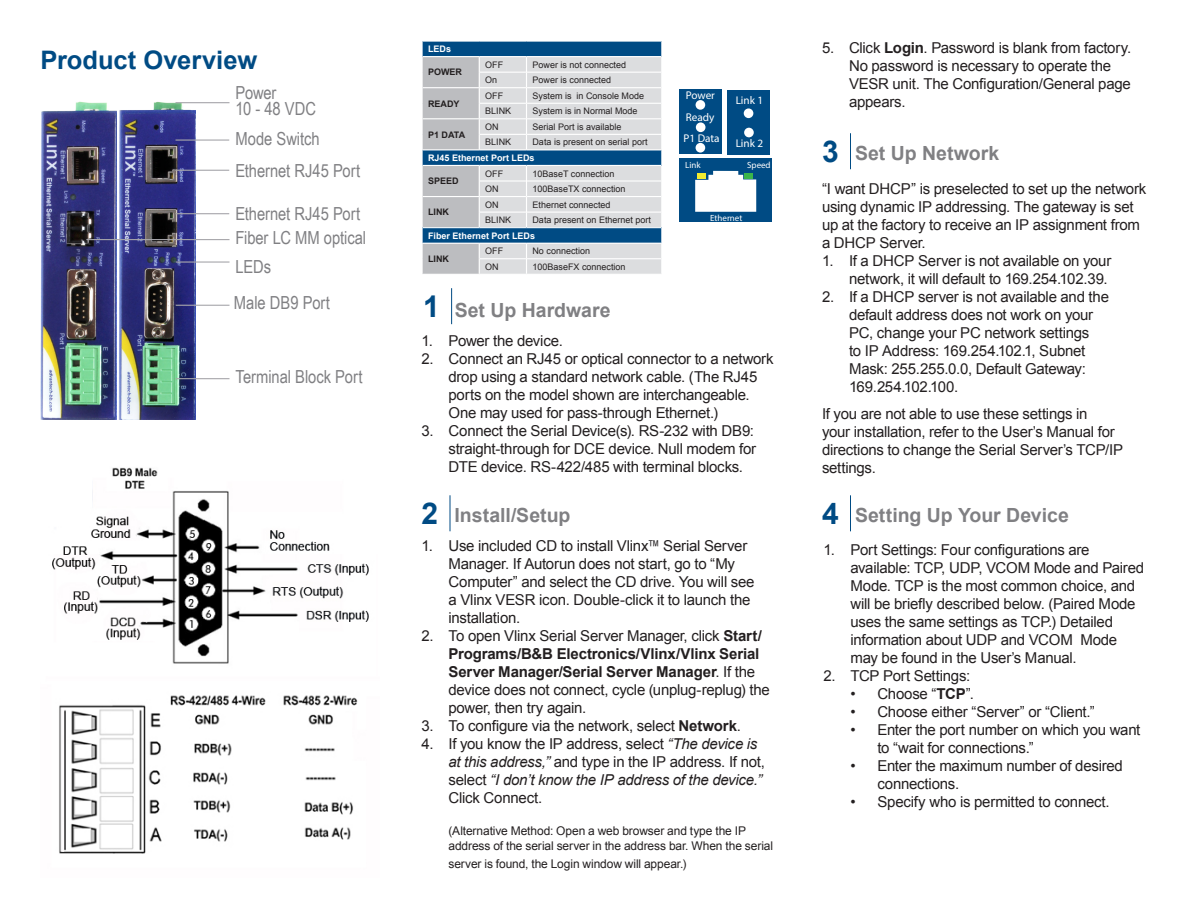
<style>
.page{position:relative;width:1188px;height:918px;background:#fff}
.page>*{position:absolute;margin:0;border:0;box-sizing:border-box;transform-origin:0 0}
.t1{font:700 30px "Arial";color:#004b84}
.t2{font:700 25.5px "Arial";color:#004b84}
.t3{font:700 19.5px "Arial";color:#808083}
.t4{font:18px "Arial Narrow";letter-spacing:-.005em;color:#808083}
.t5{font:15px/18px "Arial";letter-spacing:-.015em;color:#231f20}
.t6{font:12px/14.4px "Arial";letter-spacing:-.01em;color:#231f20}
.t7{font:11.25px/21.3px "Myriad Pro";color:#fff}
.t8{font:9px "Arial";color:#231f20}
.t9{font:700 9px "Arial";color:#fff}
.t10{font:700 9px "Arial";color:#231f20}
.t11{font:9px "Myriad Pro";color:#fff}
.s1{font-weight:700}
.s2{font-family:"Arial Narrow"}
.s3{font-style:italic}
</style>
<div class="page">
<hr style="left:451px;top:288px;width:1px;height:36px;background:#004b84">
<hr style="left:450px;top:495px;width:1px;height:36px;background:#004b84">
<hr style="left:850px;top:133px;width:1px;height:36px;background:#004b84">
<hr style="left:850px;top:495px;width:1px;height:36px;background:#004b84">
<svg style="left:422px;top:42px;width:240px;height:232px;background:#b0beca"></svg>
<hr style="left:423px;top:196px;width:56px;height:1px;background:#fff">
<hr style="left:423px;top:227px;width:56px;height:1px;background:#fff">
<img style="left:52px;top:467px;width:317px;height:197px">
<img style="left:59px;top:695px;width:299px;height:159px">
<img style="left:119px;top:102px;width:76px;height:317px">
<hr style="left:176px;top:102px;width:54px;height:1px;background:#a7a6ab">
<hr style="left:176px;top:170px;width:53px;height:1px;background:#a7a6ab">
<hr style="left:176px;top:140px;width:53px;height:1px;background:#a7a6ab">
<hr style="left:176px;top:305px;width:54px;height:1px;background:#a7a6ab">
<hr style="left:176px;top:378px;width:54px;height:1px;background:#a7a6ab">
<img style="left:40px;top:101px;width:77px;height:318px">
<hr style="left:176px;top:213px;width:53px;height:1px;background:#a7a6ab">
<hr style="left:176px;top:261px;width:54px;height:2px;background:#a7a6ab">
<hr style="left:86px;top:239px;width:144px;height:1px;background:#a7a6ab">
<div style="left:679px;top:159px;width:93px;height:63px;background:#004b84"></div>
<div style="left:727px;top:90px;width:43px;height:64px;background:#004b84"></div>
<div style="left:679px;top:89px;width:43px;height:65px;background:#004b84"></div>
<div style="left:744px;top:108px;width:9px;height:10px;background:#fff;border-radius:50%"></div>
<div style="left:744px;top:128px;width:10px;height:9px;background:#fff;border-radius:50%"></div>
<svg style="left:695px;top:171px;width:61px;height:41px;background:#e8f0ed"></svg>
<div style="left:696px;top:100px;width:9px;height:10px;background:#fff;border-radius:50%"></div>
<div style="left:696px;top:143px;width:9px;height:10px;background:#fff;border-radius:50%"></div>
<div style="left:696px;top:122px;width:9px;height:10px;background:#fff;border-radius:50%"></div>
<p class="t2" style="left:41px;top:44px;width:218px">Product Overview</p>
<p class="t4" style="left:235px;top:79px;width:43px">Power</p>
<p class="t4" style="left:235px;top:96px;width:82px">10 - 48 VDC</p>
<p class="t4" style="left:235px;top:126px;width:86px">Mode Switch</p>
<p class="t4" style="left:235px;top:158px;width:126px">Ethernet RJ45 Port</p>
<p class="t4" style="left:235px;top:200px;width:126px">Ethernet RJ45 Port</p>
<p class="t4" style="left:235px;top:225px;width:132px">Fiber LC MM optical</p>
<p class="t4" style="left:235px;top:253px;width:37px">LEDs</p>
<p class="t4" style="left:234px;top:290px;width:98px">Male DB9 Port</p>
<p class="t4" style="left:235px;top:364px;width:129px">Terminal Block Port</p>
<p class="t9" style="left:428px;top:43px;width:25px">LEDs</p>
<p class="t10" style="left:428px;top:66px;width:36px">POWER</p>
<p class="t10" style="left:428px;top:97px;width:33px">READY</p>
<p class="t8" style="left:485px;top:59px;width:19px">OFF</p>
<p class="t8" style="left:532px;top:59px;width:95px">Power is not connected</p>
<p class="t8" style="left:485px;top:74px;width:14px">On</p>
<p class="t8" style="left:532px;top:74px;width:80px">Power is connected</p>
<p class="t8" style="left:485px;top:90px;width:19px">OFF</p>
<p class="t8" style="left:532px;top:90px;width:113px">System is in Console Mode</p>
<p class="t8" style="left:485px;top:105px;width:28px">BLINK</p>
<p class="t8" style="left:532px;top:105px;width:107px">System is in Normal Mode</p>
<p class="t8" style="left:485px;top:121px;width:15px">ON</p>
<p class="t8" style="left:532px;top:121px;width:91px">Serial Port is available</p>
<p class="t8" style="left:485px;top:136px;width:28px">BLINK</p>
<p class="t8" style="left:532px;top:136px;width:117px">Data is present on serial port</p>
<p class="t9" style="left:428px;top:152px;width:108px">RJ45 Ethernet Port LEDs</p>
<p class="t10" style="left:428px;top:175px;width:32px">SPEED</p>
<p class="t10" style="left:428px;top:129px;width:39px">P1 DATA</p>
<p class="t8" style="left:485px;top:167px;width:19px">OFF</p>
<p class="t8" style="left:532px;top:167px;width:83px">10BaseT connection</p>
<p class="t8" style="left:485px;top:183px;width:15px">ON</p>
<p class="t8" style="left:532px;top:183px;width:95px">100BaseTX connection</p>
<p class="t8" style="left:485px;top:199px;width:15px">ON</p>
<p class="t8" style="left:532px;top:199px;width:80px">Ethernet connected</p>
<p class="t8" style="left:485px;top:214px;width:28px">BLINK</p>
<p class="t8" style="left:532px;top:214px;width:120px">Data present on Ethernet port</p>
<p class="t9" style="left:428px;top:230px;width:109px">Fiber Ethernet Port LEDs</p>
<p class="t10" style="left:428px;top:253px;width:22px">LINK</p>
<p class="t10" style="left:428px;top:206px;width:22px">LINK</p>
<p class="t8" style="left:485px;top:245px;width:19px">OFF</p>
<p class="t8" style="left:532px;top:245px;width:59px">No connection</p>
<p class="t8" style="left:485px;top:261px;width:15px">ON</p>
<p class="t8" style="left:532px;top:261px;width:95px">100BaseFX connection</p>
<p class="t1" style="left:423px;top:286px;width:18px">1</p>
<p class="t3" style="left:455px;top:297px;width:157px">Set Up Hardware</p>
<p class="t7" style="left:686px;top:84px;width:31px">Power</p>
<p class="t7" style="left:684px;top:106px;width:38px">Ready<br>P1 Data</p>
<p class="t7" style="left:736px;top:90px;width:29px">Link 1</p>
<p class="t7" style="left:736px;top:133px;width:29px">Link 2</p>
<p class="t11" style="left:685px;top:159px;width:17px">Link</p>
<p class="t11" style="left:747px;top:160px;width:25px">Speed</p>
<p class="t11" style="left:710px;top:212px;width:34px">Ethernet</p>
<p class="t5" style="left:422px;top:332px;width:143px">1. Power the device.</p>
<p class="t5" style="left:448px;top:350px;width:327px;text-indent:-27px">2. Connect an RJ45 or optical connector to a network drop using a standard network cable. (The RJ45 ports on the model shown are interchangeable.<br>One may used for pass-through Ethernet.)</p>
<p class="t5" style="left:448px;top:422px;width:309px;text-indent:-27px">3. Connect the Serial Device(s). RS-232 with DB9: straight-through for DCE device. Null modem for<br>DTE device. RS-422/485 with terminal blocks.</p>
<p class="t5" style="left:849px;top:39px;width:284px;text-indent:-27px">5. Click <span class="s1">Login</span>. Password is blank from factory.<br>No password is necessary to operate the VESR unit. The Configuration/General page appears.</p>
<p class="t1" style="left:822px;top:131px;width:18px">3</p>
<p class="t3" style="left:855px;top:140px;width:146px">Set Up Network</p>
<p class="t5" style="left:822px;top:179px;width:326px">“I want DHCP” is preselected to set up the network using dynamic IP addressing. The gateway is set up at the factory to receive an IP assignment from a DHCP Server.</p>
<p class="t5" style="left:822px;top:251px;width:291px;text-align:right">1. If a DHCP Server is not available on your network, it will default to 169.254.102.39.</p>
<p class="t5" style="left:849px;top:287px;width:262px;text-indent:-27px">2. If a DHCP server is not available and the default address does not work on your PC, change your PC network settings<br>to IP Address: 169.254.102.1, Subnet Mask: 255.255.0.0, Default Gateway:<br>169.254.102.100.</p>
<p class="t5" style="left:822px;top:404px;width:303px">If you are not able to use these settings in<br>your installation, refer to the User’s Manual for directions to change the Serial Server’s TCP/IP settings.</p>
<p class="t1" style="left:422px;top:493px;width:18px">2</p>
<p class="t3" style="left:454px;top:503px;width:117px">Install/Setup</p>
<p class="t1" style="left:822px;top:494px;width:18px">4</p>
<p class="t3" style="left:855px;top:503px;width:215px">Setting Up Your Device</p>
<p class="t5" style="left:448px;top:537px;width:308px;text-indent:-27px">1. Use included CD to install Vlinx<span class="s2">™</span> Serial Server Manager. If Autorun does not start, go to “My Computer” and select the CD drive. You will see a Vlinx VESR icon. Double-click it to launch the installation.</p>
<p class="t5" style="left:448px;top:627px;width:323px;text-indent:-27px">2. To open Vlinx Serial Server Manager, click <span class="s1">Start/ Programs/B&amp;B Electronics/Vlinx/Vlinx Serial Server Manager/Serial Server Manager</span>. If the device does not connect, cycle (unplug-replug) the power, then try again.</p>
<p class="t5" style="left:422px;top:717px;width:321px">3. To configure via the network, select <span class="s1">Network</span>.</p>
<p class="t5" style="left:448px;top:735px;width:318px;text-indent:-27px">4. If you know the IP address, select <span class="s3">“The device is at this address,”</span> and type in the IP address. If not, select <span class="s3">“I don’t know the IP address of the device.” </span>Click Connect.</p>
<p class="t6" style="left:448px;top:824px;width:326px">(Alternative Method: Open a web browser and type the IP address of the serial server in the address bar. When the serial</p>
<p class="t6" style="left:448px;top:856px;width:240px">server is found, the Login window will appear.)</p>
<p class="t5" style="left:850px;top:540px;width:295px;text-indent:-27px">1. Port Settings: Four configurations are available: TCP, UDP, VCOM Mode and Paired Mode. TCP is the most common choice, and will be briefly described below. (Paired Mode uses the same settings as TCP.) Detailed information about UDP and VCOM Mode may be found in the User’s Manual.</p>
<p class="t5" style="left:823px;top:666px;width:148px">2. TCP Port Settings:</p>
<p class="t5" style="left:850px;top:684px;width:125px">• Choose “<span class="s1">TCP</span>”.</p>
<p class="t5" style="left:850px;top:702px;width:246px">• Choose either “Server” or “Client.”</p>
<p class="t5" style="left:877px;top:720px;width:265px;text-indent:-27px">• Enter the port number on which you want to “wait for connections.”</p>
<p class="t5" style="left:877px;top:756px;width:247px;text-indent:-27px">• Enter the maximum number of desired connections.</p>
<p class="t5" style="left:850px;top:792px;width:261px">• Specify who is permitted to connect.</p>
</div>
